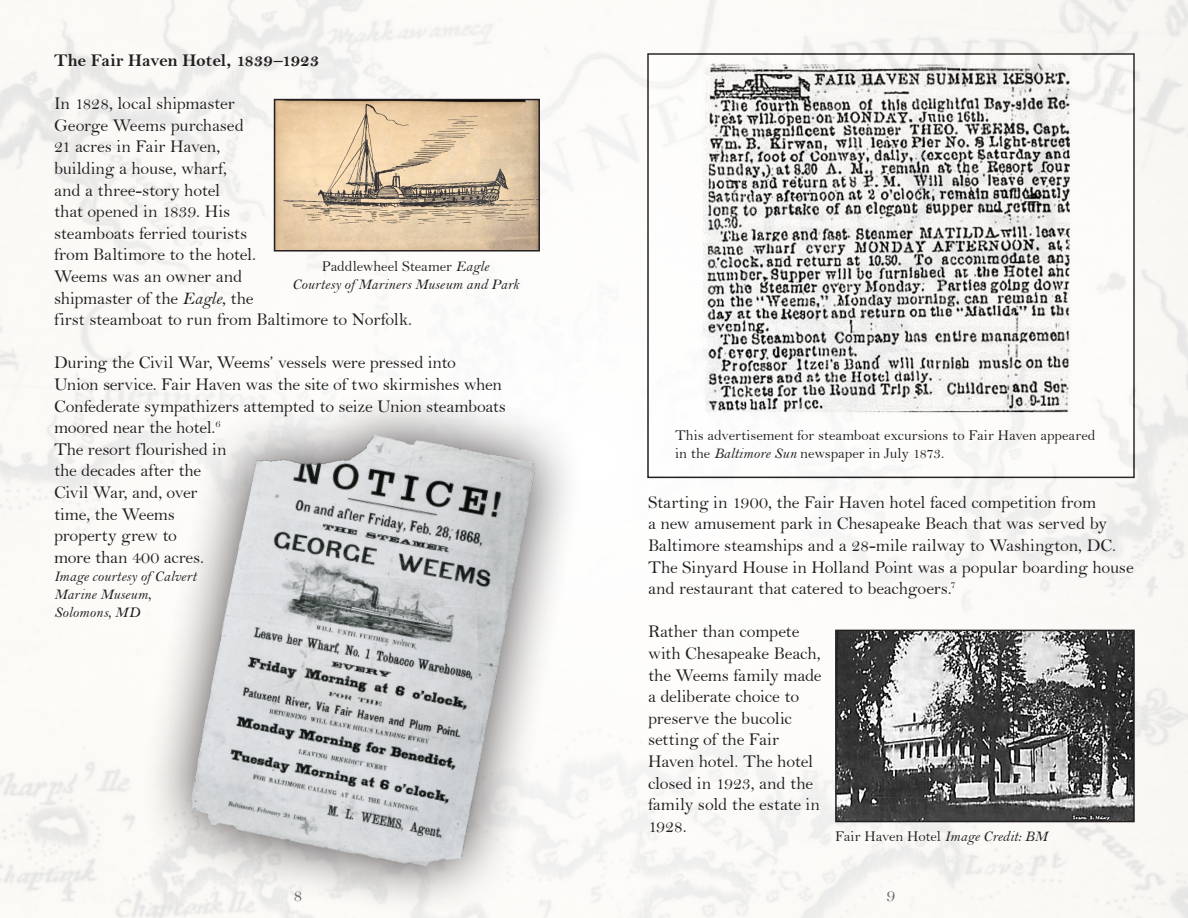
<style>
.page{position:relative;width:1188px;height:918px;background:#fff}
.page>*{position:absolute;margin:0;border:0;box-sizing:border-box;transform-origin:0 0}
.t1{font:18px/21.6px "Bell";letter-spacing:-.01em;color:#231f20}
.t2{font:18px "Bell MT Bold";letter-spacing:-.005em;color:#231f20}
.t3{font:18px "Bell";color:#636366}
.t4{font:15px/18px "Bell";letter-spacing:-.005em;color:#231f20}
.t5{font:15px/18px "Bell MT Italic";color:#231f20}
.s1{font-family:"Bell MT Italic"}
</style>
<div class="page">
<img style="left:650px;top:56px;width:482px;height:419px">
<div style="left:647px;top:53px;width:488px;height:425px;border:2px solid #231f20"></div>
<img style="left:838px;top:633px;width:294px;height:186px">
<div style="left:835px;top:630px;width:300px;height:192px;border:2px solid #231f20"></div>
<img style="left:277px;top:102px;width:260px;height:147px">
<div style="left:274px;top:99px;width:266px;height:153px;border:2px solid #231f20"></div>
<div style="left:141px;top:387px;width:444px;height:529px;background:#231f20;opacity:.82"></div>
<img style="left:184px;top:409px;width:376px;height:484px">
<p class="t2" style="left:54px;top:50px;width:267px">The Fair Haven Hotel, 1839–1923</p>
<p class="t1" style="left:54px;top:93px;width:360px">In 1828, local shipmaster<br>George Weems purchased<br>21 acres in Fair Haven,<br>building a house, wharf,<br>and a three-story hotel<br>that opened in 1839. His<br>steamboats ferried tourists<br>from Baltimore to the hotel.<br>Weems was an owner and<br>shipmaster of the <span class="s1">Eagle</span>, the<br>first steamboat to run from Baltimore to Norfolk.</p>
<p class="t1" style="left:54px;top:352px;width:454px">During the Civil War, Weems’ vessels were pressed into<br>Union service. Fair Haven was the site of two skirmishes when<br>Confederate sympathizers attempted to seize Union steamboats moored near the hotel.<sup>6<br></sup>The resort flourished in<br>the decades after the<br>Civil War, and, over<br>time, the Weems<br>property grew to<br>more than 400 acres.</p>
<p class="t5" style="left:54px;top:567px;width:144px">Image courtesy of Calvert<br>Marine Museum,<br>Solomons, MD</p>
<p class="t4" style="left:322px;top:258px;width:169px">Paddlewheel Steamer <span class="s1">Eagle</span></p>
<p class="t5" style="left:292px;top:276px;width:228px">Courtesy of Mariners Museum and Park</p>
<p class="t4" style="left:675px;top:426px;width:422px">This advertisement for steamboat excursions to Fair Haven appeared in the <span class="s1">Baltimore Sun</span> newspaper in July 1873.</p>
<p class="t1" style="left:648px;top:491px;width:487px">Starting in 1900, the Fair Haven hotel faced competition from<br>a new amusement park in Chesapeake Beach that was served by Baltimore steamships and a 28-mile railway to Washington, DC.<br>The Sinyard House in Holland Point was a popular boarding house and restaurant that catered to beachgoers.<sup>7</sup></p>
<p class="t1" style="left:648px;top:621px;width:175px">Rather than compete with Chesapeake Beach, the Weems family made a deliberate choice to preserve the bucolic setting of the Fair<br>Haven hotel. The hotel closed in 1923, and the family sold the estate in<br>1928.</p>
<p class="t4" style="left:835px;top:827px;width:214px">Fair Haven Hotel <span class="s1">Image Credit: BM</span></p>
<p class="t3" style="left:294px;top:884px;width:10px">8</p>
<p class="t3" style="left:886px;top:884px;width:10px">9</p>
</div>
